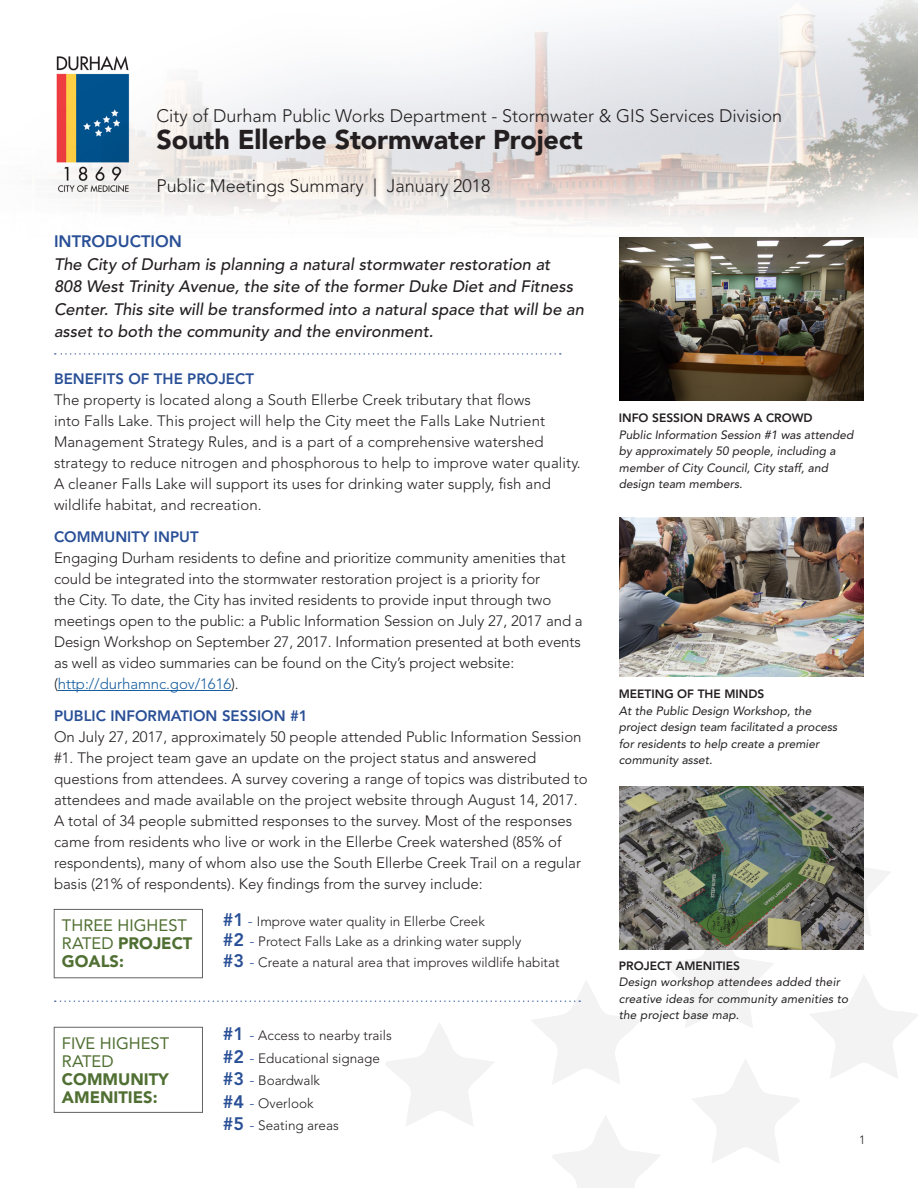
<style>
.page{position:relative;width:918px;height:1188px;background:#fff}
.page>*{position:absolute;margin:0;border:0;box-sizing:border-box;transform-origin:0 0}
.t1{font:900 27px "Avenir LT Std";letter-spacing:-.005em;color:#231f20}
.t2{font:300 18px "Avenir LT Std";color:#231f20}
.t3{font:italic 500 16.5px/22.5px "Avenir LT Std";color:#231f20}
.t4{font:900 16.5px/18px "Avenir LT Std";color:#506f32}
.t5{font:16.5px/18px "Avenir LT Std";color:#506f32}
.t6{font:800 16.5px "Avenir LT Std";color:#294f96}
.t7{font:300 15px/21px "Avenir LT Std";color:#231f20}
.t8{font:800 15px "Avenir LT Std";color:#294f96}
.t9{font:300 15px "Avenir LT Std";letter-spacing:-.005em;color:#175d9e}
.t10{font:300 13.5px "Avenir LT Std";color:#231f20}
.t11{font:italic 12px/16.5px "Avenir LT Std";color:#231f20}
.t12{font:800 12px "Avenir LT Std";color:#231f20}
.t13{font:300 12px "Avenir LT Std";color:#231f20}
.s1{color:#231f20}
.s2{font-weight:800;font-size:18px;color:#294f96}
.s3{font-size:15px;color:#294f96}
.s4{font-weight:900}
.s5{font-weight:400}
</style>
<div class="page">
<img style="left:72px;top:0;width:846px;height:238px">
<img style="left:54px;top:54px;width:78px;height:141px">
<svg style="left:55px;top:353px;width:506px;height:2px"></svg>
<img style="left:619px;top:518px;width:245px;height:158px">
<img style="left:619px;top:786px;width:245px;height:46px">
<img style="left:619px;top:238px;width:245px;height:162px">
<hr style="left:58px;top:690px;width:173px;height:1px;background:#175d9e">
<svg style="left:55px;top:832px;width:863px;height:356px"></svg>
<div style="left:54px;top:1027px;width:149px;height:86px;border:1px solid #636366"></div>
<div style="left:54px;top:909px;width:149px;height:69px;border:1px solid #636366"></div>
<p class="t2" style="left:157px;top:105px;width:627px">City of Durham Public Works Department - Stormwater &amp; GIS Services Division</p>
<p class="t1" style="left:157px;top:123px;width:428px">South Ellerbe Stormwater Project</p>
<p class="t2" style="left:157px;top:175px;width:335px">Public Meetings Summary | January 2018</p>
<p class="t6" style="left:54px;top:232px;width:130px">INTRODUCTION</p>
<p class="t3" style="left:54px;top:253px;width:531px">The City of Durham is planning a natural stormwater restoration at<br>808 West Trinity Avenue, the site of the former Duke Diet and Fitness Center. This site will be transformed into a natural space that will be an asset to both the community and the environment.</p>
<p class="t8" style="left:54px;top:370px;width:201px">BENEFITS OF THE PROJECT</p>
<p class="t7" style="left:54px;top:390px;width:528px">The property is located along a South Ellerbe Creek tributary that flows<br>into Falls Lake. This project will help the City meet the Falls Lake Nutrient Management Strategy Rules, and is a part of a comprehensive watershed strategy to reduce nitrogen and phosphorous to help to improve water quality.<br>A cleaner Falls Lake will support its uses for drinking water supply, fish and wildlife habitat, and recreation.</p>
<p class="t8" style="left:54px;top:528px;width:146px">COMMUNITY INPUT</p>
<p class="t7" style="left:54px;top:547px;width:530px">Engaging Durham residents to define and prioritize community amenities that could be integrated into the stormwater restoration project is a priority for<br>the City. To date, the City has invited residents to provide input through two meetings open to the public: a Public Information Session on July 27, 2017 and a Design Workshop on September 27, 2017. Information presented at both events as well as video summaries can be found on the City’s project website:</p>
<p class="t9" style="left:54px;top:675px;width:186px"><span class="s1">(</span>http://durhamnc.gov/1616<span class="s1">).</span></p>
<p class="t8" style="left:54px;top:707px;width:255px">PUBLIC INFORMATION SESSION #1</p>
<p class="t7" style="left:54px;top:726px;width:535px">On July 27, 2017, approximately 50 people attended Public Information Session #1. The project team gave an update on the project status and answered questions from attendees. A survey covering a range of topics was distributed to attendees and made available on the project website through August 14, 2017.<br>A total of 34 people submitted responses to the survey. Most of the responses came from residents who live or work in the Ellerbe Creek watershed (85% of respondents), many of whom also use the South Ellerbe Creek Trail on a regular basis (21% of respondents). Key findings from the survey include:</p>
<p class="t10" style="left:223px;top:914px;width:264px"><span class="s2">#1</span> <span class="s3">-</span> Improve water quality in Ellerbe Creek</p>
<p class="t10" style="left:223px;top:933px;width:300px"><span class="s2">#2</span> <span class="s3">-</span> Protect Falls Lake as a drinking water supply</p>
<p class="t10" style="left:223px;top:954px;width:338px"><span class="s2">#3</span> <span class="s3">-</span> Create a natural area that improves wildlife habitat</p>
<p class="t5" style="left:62px;top:917px;width:132px">THREE HIGHEST<br>RATED <span class="s4">PROJECT<br>GOALS:</span></p>
<p class="t4" style="left:62px;top:1034px;width:109px"><span class="s5">FIVE HIGHEST<br>RATED<br></span>COMMUNITY<br>AMENITIES:</p>
<p class="t10" style="left:223px;top:1028px;width:171px"><span class="s2">#1</span> <span class="s3">-</span> Access to nearby trails</p>
<p class="t10" style="left:223px;top:1050px;width:159px"><span class="s2">#2</span> <span class="s3">-</span> Educational signage</p>
<p class="t10" style="left:223px;top:1073px;width:99px"><span class="s2">#3</span> <span class="s3">-</span> Boardwalk</p>
<p class="t10" style="left:223px;top:1095px;width:92px"><span class="s2">#4</span> <span class="s3">-</span> Overlook</p>
<p class="t10" style="left:223px;top:1118px;width:118px"><span class="s2">#5</span> <span class="s3">-</span> Seating areas</p>
<p class="t12" style="left:619px;top:411px;width:195px">INFO SESSION DRAWS A CROWD</p>
<p class="t11" style="left:619px;top:427px;width:236px">Public Information Session #1 was attended by approximately 50 people, including a member of City Council, City staff, and design team members.</p>
<p class="t12" style="left:619px;top:687px;width:147px">MEETING OF THE MINDS</p>
<p class="t11" style="left:619px;top:703px;width:220px">At the Public Design Workshop, the project design team facilitated a process for residents to help create a premier community asset.</p>
<p class="t12" style="left:619px;top:958px;width:123px">PROJECT AMENITIES</p>
<p class="t11" style="left:619px;top:974px;width:231px">Design workshop attendees added their creative ideas for community amenities to the project base map.</p>
<p class="t13" style="left:859px;top:1132px;width:8px">1</p>
</div>
